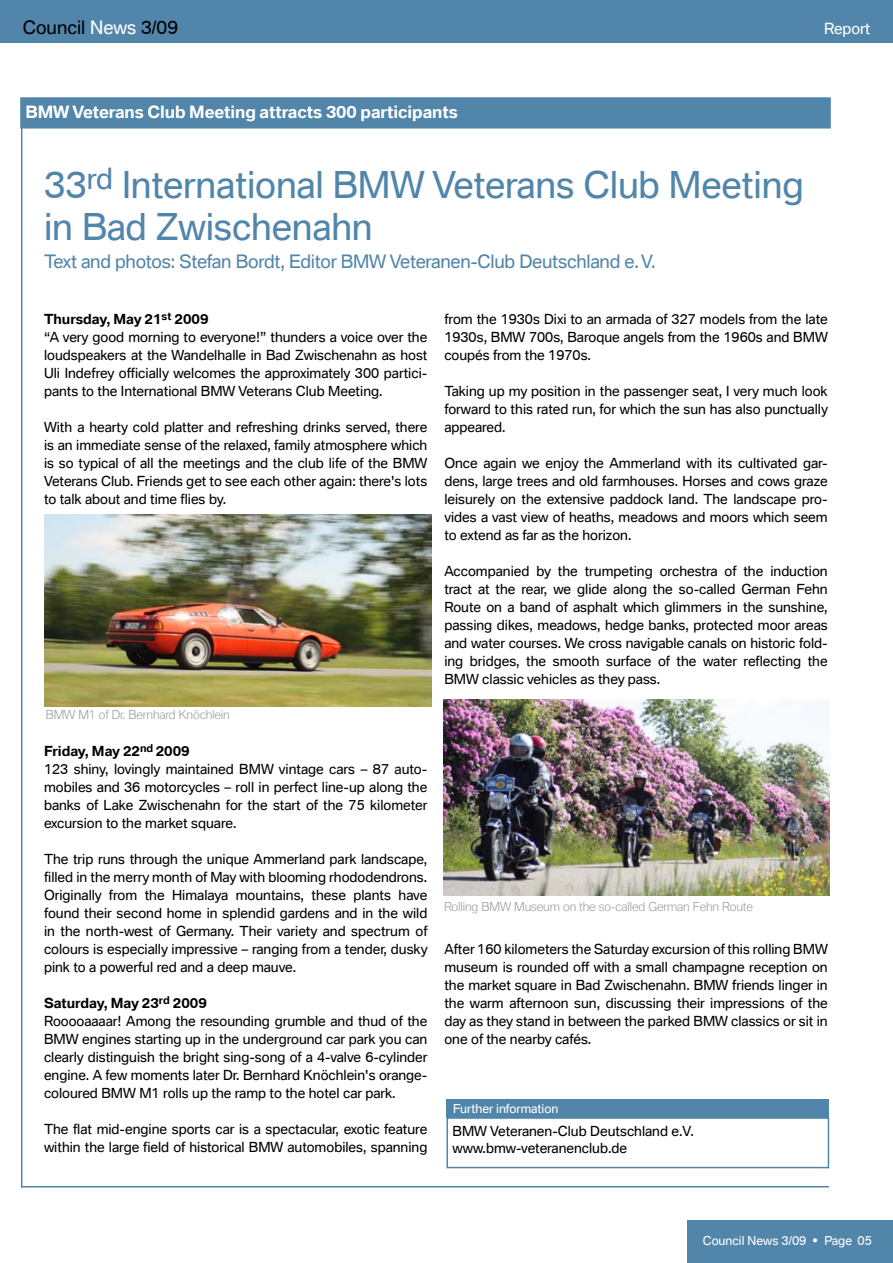
<style>
.page{position:relative;width:893px;height:1263px;background:#fff}
.page>*{position:absolute;margin:0;border:0;box-sizing:border-box;transform-origin:0 0}
.t1{font:36px/42px "BMW Type";letter-spacing:-.005em;color:#5186aa}
.t2{font:18px "BMW Type";letter-spacing:-.015em;color:#5186aa}
.t3{font:18px "BMW Type";color:#000}
.t4{font:700 16.5px "BMW Type";letter-spacing:-.005em;color:#fff}
.t5{font:15px "BMW Type";color:#fff}
.t6{font:13.5px/18px "BMW Type";color:#000;text-align:justify}
.t7{font:300 12px "BMW Type";letter-spacing:-.01em;color:#9c9e9f}
.t8{font:12px "BMW Type";color:#fff}
.s1{color:#fff}
.s2{font-weight:700}
</style>
<div class="page">
<div style="left:0;top:0;width:893px;height:43px;background:#5186aa"></div>
<div style="left:688px;top:1220px;width:205px;height:43px;background:#5186aa"></div>
<div style="left:20px;top:97px;width:811px;height:32px;background:#5186aa;border:2px solid #5186aa"></div>
<hr style="left:21px;top:125px;width:1px;height:1062px;background:#5186aa">
<hr style="left:21px;top:1186px;width:808px;height:1px;background:#5186aa">
<img style="left:443px;top:699px;width:386px;height:197px">
<img style="left:44px;top:515px;width:387px;height:191px">
<div style="left:446px;top:1117px;width:383px;height:51px;border:2px solid #5186aa"></div>
<div style="left:446px;top:1099px;width:383px;height:18px;background:#5186aa"></div>
<h2 class="t3" style="left:23px;top:16px;width:157px">Council <span class="s1">News</span> 3/09</h2>
<p class="t5" style="left:824px;top:19px;width:48px">Report</p>
<p class="t4" style="left:25px;top:101px;width:434px">BMW Veterans Club Meeting attracts 300 participants</p>
<h1 class="t1" style="left:44px;top:162px;width:761px">33<sup>rd</sup> International BMW Veterans Club Meeting in Bad Zwischenahn</h1>
<h2 class="t2" style="left:44px;top:250px;width:613px">Text and photos: Stefan Bordt, Editor BMW Veteranen-Club Deutschland e.V.</h2>
<p class="t6" style="left:44px;top:310px;width:385px;text-align:left"><span class="s2">Thursday, May 21</span><sup>st</sup> <span class="s2">2009<br></span>“A very good morning to everyone!” thunders a voice over the loudspeakers at the Wandelhalle in Bad Zwischenahn as host Uli Indefrey officially welcomes the approximately 300 partici&shy;pants to the International BMW Veterans Club Meeting.</p>
<p class="t6" style="left:44px;top:418px;width:385px">With a hearty cold platter and refreshing drinks served, there is an immediate sense of the relaxed, family atmosphere which is so typical of all the meetings and the club life of the BMW Veterans Club. Friends get to see each other again: there's lots to talk about and time flies by.</p>
<p class="t7" style="left:46px;top:707px;width:186px">BMW M1 of Dr. Bernhard Knöchlein</p>
<p class="t6" style="left:44px;top:742px;width:385px;text-align:left"><span class="s2">Friday, May 22</span><sup>nd</sup> <span class="s2">2009<br></span>123 shiny, lovingly maintained BMW vintage cars – 87 auto&shy;mobiles and 36 motorcycles – roll in perfect line-up along the banks of Lake Zwischenahn for the start of the 75 kilometer excursion to the market square.</p>
<p class="t6" style="left:44px;top:850px;width:385px">The trip runs through the unique Ammerland park landscape, filled in the merry month of May with blooming rhododendrons.<br>Originally from the Himalaya mountains, these plants have found their second home in splendid gardens and in the wild in the north-west of Germany. Their variety and spectrum of colours is especially impressive – ranging from a tender, dusky pink to a powerful red and a deep mauve.</p>
<p class="t6" style="left:44px;top:993px;width:385px;text-align:left"><span class="s2">Saturday, May 23</span><sup>rd</sup> <span class="s2">2009<br></span>Rooooaaaar! Among the resounding grumble and thud of the BMW engines starting up in the underground car park you can clearly distinguish the bright sing-song of a 4-valve 6-cylinder engine. A few moments later Dr. Bernhard Knöchlein's orange&shy;coloured BMW M1 rolls up the ramp to the hotel car park.</p>
<p class="t6" style="left:44px;top:1120px;width:385px">The flat mid-engine sports car is a spectacular, exotic feature within the large field of historical BMW automobiles, spanning</p>
<p class="t6" style="left:444px;top:310px;width:385px">from the 1930s Dixi to an armada of 327 models from the late 1930s, BMW 700s, Baroque angels from the 1960s and BMW coupés from the 1970s.</p>
<p class="t6" style="left:444px;top:382px;width:385px">Taking up my position in the passenger seat, I very much look forward to this rated run, for which the sun has also punctually appeared.</p>
<p class="t6" style="left:444px;top:454px;width:385px">Once again we enjoy the Ammerland with its cultivated gar&shy;dens, large trees and old farmhouses. Horses and cows graze leisurely on the extensive paddock land. The landscape pro&shy;vides a vast view of heaths, meadows and moors which seem to extend as far as the horizon.</p>
<p class="t6" style="left:444px;top:561px;width:385px">Accompanied by the trumpeting orchestra of the induction tract at the rear, we glide along the so-called German Fehn Route on a band of asphalt which glimmers in the sunshine, passing dikes, meadows, hedge banks, protected moor areas and water courses. We cross navigable canals on historic fold&shy;ing bridges, the smooth surface of the water reflecting the BMW classic vehicles as they pass.</p>
<p class="t7" style="left:444px;top:898px;width:310px">Rolling BMW Museum on the so-called German Fehn Route</p>
<p class="t6" style="left:444px;top:939px;width:385px">After 160 kilometers the Saturday excursion of this rolling BMW museum is rounded off with a small champagne reception on the market square in Bad Zwischenahn. BMW friends linger in the warm afternoon sun, discussing their impressions of the day as they stand in between the parked BMW classics or sit in one of the nearby cafés.</p>
<p class="t8" style="left:453px;top:1100px;width:107px">Further information</p>
<p class="t6" style="left:452px;top:1123px;width:243px;line-height:16.2px">BMW Veteranen-Club Deutschland e.V. www.bmw-veteranenclub.de</p>
<p class="t8" style="left:703px;top:1232px;width:171px">Council News 3/09 • Page 05</p>
</div>
